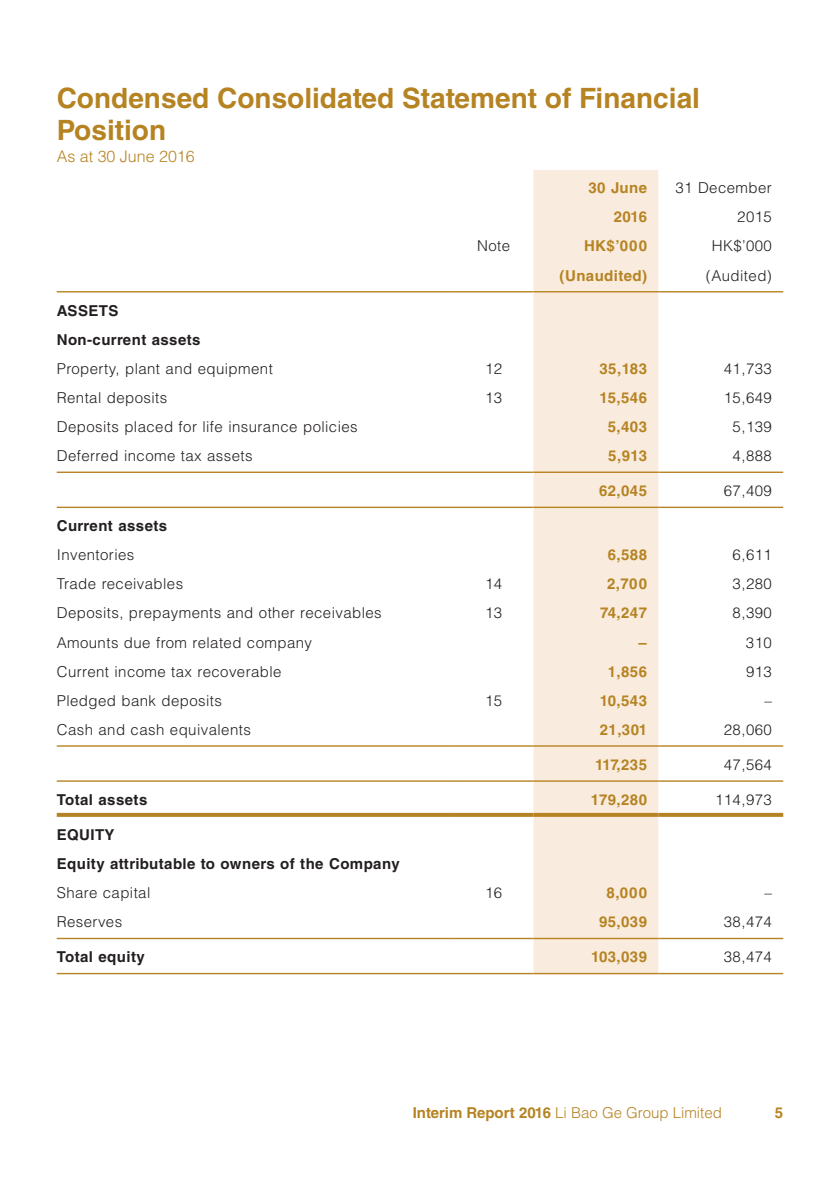
<style>
.page{position:relative;width:840px;height:1191px;background:#fff}
.page>*{position:absolute;margin:0;border:0;box-sizing:border-box;transform-origin:0 0}
.t1{font:700 28px/32px "Helvetica LT Std";color:#b68322}
.t2{font:300 16px "Helvetica LT Std";color:#b68322}
.t3{font:300 15px "Helvetica LT Std";letter-spacing:.03em;color:#231f20}
.t4{font:700 15px "Helvetica LT Std";letter-spacing:.03em;color:#b68322}
.t5{font:700 15px/29px "Helvetica LT Std";letter-spacing:.03em;color:#231f20}
.t6{font:300 15px "Helvetica LT Std";color:#b68322}
.s1{font-weight:700}
</style>
<div class="page">
<div style="left:533px;top:170px;width:125px;height:803px;background:#f9ebdd"></div>
<hr style="left:57px;top:291px;width:397px;height:1px;background:#b68322">
<hr style="left:454px;top:291px;width:79px;height:1px;background:#b68322">
<hr style="left:533px;top:291px;width:125px;height:1px;background:#b68322">
<hr style="left:658px;top:291px;width:124px;height:1px;background:#b68322">
<hr style="left:57px;top:471px;width:397px;height:2px;background:#b68322">
<hr style="left:454px;top:471px;width:79px;height:2px;background:#b68322">
<hr style="left:533px;top:471px;width:125px;height:2px;background:#b68322">
<hr style="left:658px;top:471px;width:124px;height:2px;background:#b68322">
<hr style="left:57px;top:506px;width:397px;height:2px;background:#b68322">
<hr style="left:454px;top:506px;width:79px;height:2px;background:#b68322">
<hr style="left:533px;top:506px;width:125px;height:2px;background:#b68322">
<hr style="left:658px;top:506px;width:124px;height:2px;background:#b68322">
<hr style="left:57px;top:745px;width:397px;height:1px;background:#b68322">
<hr style="left:454px;top:745px;width:79px;height:1px;background:#b68322">
<hr style="left:533px;top:745px;width:125px;height:1px;background:#b68322">
<hr style="left:658px;top:745px;width:124px;height:1px;background:#b68322">
<hr style="left:57px;top:780px;width:397px;height:1px;background:#b68322">
<hr style="left:454px;top:780px;width:79px;height:1px;background:#b68322">
<hr style="left:533px;top:780px;width:125px;height:1px;background:#b68322">
<hr style="left:658px;top:780px;width:124px;height:1px;background:#b68322">
<svg style="left:57px;top:813px;width:397px;height:4px;background:#b88628"></svg>
<svg style="left:454px;top:813px;width:79px;height:4px"></svg>
<svg style="left:533px;top:813px;width:125px;height:4px"></svg>
<svg style="left:658px;top:813px;width:124px;height:4px"></svg>
<hr style="left:57px;top:937px;width:397px;height:2px;background:#b68322">
<hr style="left:454px;top:937px;width:79px;height:2px;background:#b68322">
<hr style="left:533px;top:937px;width:125px;height:2px;background:#b68322">
<hr style="left:658px;top:937px;width:124px;height:2px;background:#b68322">
<hr style="left:57px;top:973px;width:397px;height:1px;background:#b68322">
<hr style="left:454px;top:973px;width:79px;height:1px;background:#b68322">
<hr style="left:533px;top:973px;width:125px;height:1px;background:#b68322">
<hr style="left:658px;top:973px;width:124px;height:1px;background:#b68322">
<h1 class="t1" style="left:57px;top:82px;width:644px">Condensed Consolidated Statement of Financial<br>Position</h1>
<p class="t2" style="left:57px;top:147px;width:139px">As at 30 June 2016</p>
<p class="t4" style="left:588px;top:179px;width:60px">30 June</p>
<p class="t3" style="left:675px;top:179px;width:98px">31 December</p>
<p class="t4" style="left:613px;top:208px;width:35px">2016</p>
<p class="t3" style="left:736px;top:208px;width:36px">2015</p>
<p class="t3" style="left:477px;top:237px;width:34px">Note</p>
<p class="t4" style="left:583px;top:237px;width:64px">HK$’000</p>
<p class="t3" style="left:711px;top:237px;width:62px">HK$’000</p>
<p class="t4" style="left:559px;top:266px;width:89px">(Unaudited)</p>
<p class="t3" style="left:705px;top:266px;width:67px">(Audited)</p>
<p class="t5" style="left:57px;top:295px;width:145px">ASSETS<br>Non-current assets</p>
<p class="t3" style="left:57px;top:359px;width:217px">Property, plant and equipment</p>
<p class="t3" style="left:485px;top:359px;width:19px">12</p>
<p class="t4" style="left:599px;top:359px;width:49px">35,183</p>
<p class="t3" style="left:723px;top:359px;width:49px">41,733</p>
<p class="t3" style="left:57px;top:388px;width:112px">Rental deposits</p>
<p class="t3" style="left:485px;top:388px;width:19px">13</p>
<p class="t4" style="left:599px;top:388px;width:49px">15,546</p>
<p class="t3" style="left:723px;top:388px;width:49px">15,649</p>
<p class="t3" style="left:57px;top:417px;width:302px">Deposits placed for life insurance policies</p>
<p class="t4" style="left:607px;top:417px;width:41px">5,403</p>
<p class="t3" style="left:732px;top:417px;width:41px">5,139</p>
<p class="t3" style="left:57px;top:446px;width:197px">Deferred income tax assets</p>
<p class="t4" style="left:608px;top:446px;width:40px">5,913</p>
<p class="t3" style="left:732px;top:446px;width:41px">4,888</p>
<p class="t4" style="left:598px;top:481px;width:49px">62,045</p>
<p class="t3" style="left:723px;top:481px;width:49px">67,409</p>
<p class="t5" style="left:57px;top:511px;width:112px">Current assets</p>
<p class="t3" style="left:57px;top:545px;width:79px">Inventories</p>
<p class="t4" style="left:607px;top:546px;width:41px">6,588</p>
<p class="t3" style="left:732px;top:545px;width:41px">6,611</p>
<p class="t3" style="left:57px;top:574px;width:128px">Trade receivables</p>
<p class="t3" style="left:485px;top:574px;width:19px">14</p>
<p class="t4" style="left:606px;top:575px;width:41px">2,700</p>
<p class="t3" style="left:732px;top:574px;width:41px">3,280</p>
<p class="t3" style="left:57px;top:604px;width:326px">Deposits, prepayments and other receivables</p>
<p class="t3" style="left:485px;top:604px;width:19px">13</p>
<p class="t4" style="left:599px;top:604px;width:48px">74,247</p>
<p class="t3" style="left:732px;top:604px;width:41px">8,390</p>
<p class="t3" style="left:57px;top:633px;width:257px">Amounts due from related company</p>
<p class="t4" style="left:638px;top:633px;width:10px">–</p>
<p class="t3" style="left:745px;top:633px;width:27px">310</p>
<p class="t3" style="left:57px;top:662px;width:226px">Current income tax recoverable</p>
<p class="t4" style="left:607px;top:662px;width:41px">1,856</p>
<p class="t3" style="left:745px;top:662px;width:27px">913</p>
<p class="t3" style="left:57px;top:691px;width:167px">Pledged bank deposits</p>
<p class="t3" style="left:485px;top:691px;width:19px">15</p>
<p class="t4" style="left:599px;top:691px;width:49px">10,543</p>
<p class="t3" style="left:764px;top:691px;width:9px">–</p>
<p class="t3" style="left:57px;top:720px;width:195px">Cash and cash equivalents</p>
<p class="t4" style="left:599px;top:720px;width:49px">21,301</p>
<p class="t3" style="left:723px;top:720px;width:49px">28,060</p>
<p class="t4" style="left:594px;top:755px;width:53px">117,235</p>
<p class="t3" style="left:723px;top:755px;width:49px">47,564</p>
<p class="t5" style="left:57px;top:785px;width:92px">Total assets</p>
<p class="t4" style="left:590px;top:790px;width:58px">179,280</p>
<p class="t3" style="left:714px;top:790px;width:58px">114,973</p>
<p class="t5" style="left:57px;top:820px;width:344px">EQUITY<br>Equity attributable to owners of the Company</p>
<p class="t3" style="left:57px;top:883px;width:95px">Share capital</p>
<p class="t3" style="left:485px;top:883px;width:19px">16</p>
<p class="t4" style="left:606px;top:883px;width:42px">8,000</p>
<p class="t3" style="left:764px;top:883px;width:9px">–</p>
<p class="t3" style="left:57px;top:912px;width:67px">Reserves</p>
<p class="t4" style="left:598px;top:912px;width:49px">95,039</p>
<p class="t3" style="left:723px;top:912px;width:49px">38,474</p>
<p class="t5" style="left:57px;top:942px;width:90px">Total equity</p>
<p class="t4" style="left:590px;top:948px;width:57px">103,039</p>
<p class="t3" style="left:723px;top:947px;width:49px">38,474</p>
<p class="t6" style="left:412px;top:1103px;width:310px"><span class="s1">Interim Report 2016</span> Li Bao Ge Group Limited</p>
<p class="t4" style="left:774px;top:1104px;width:10px">5</p>
</div>
